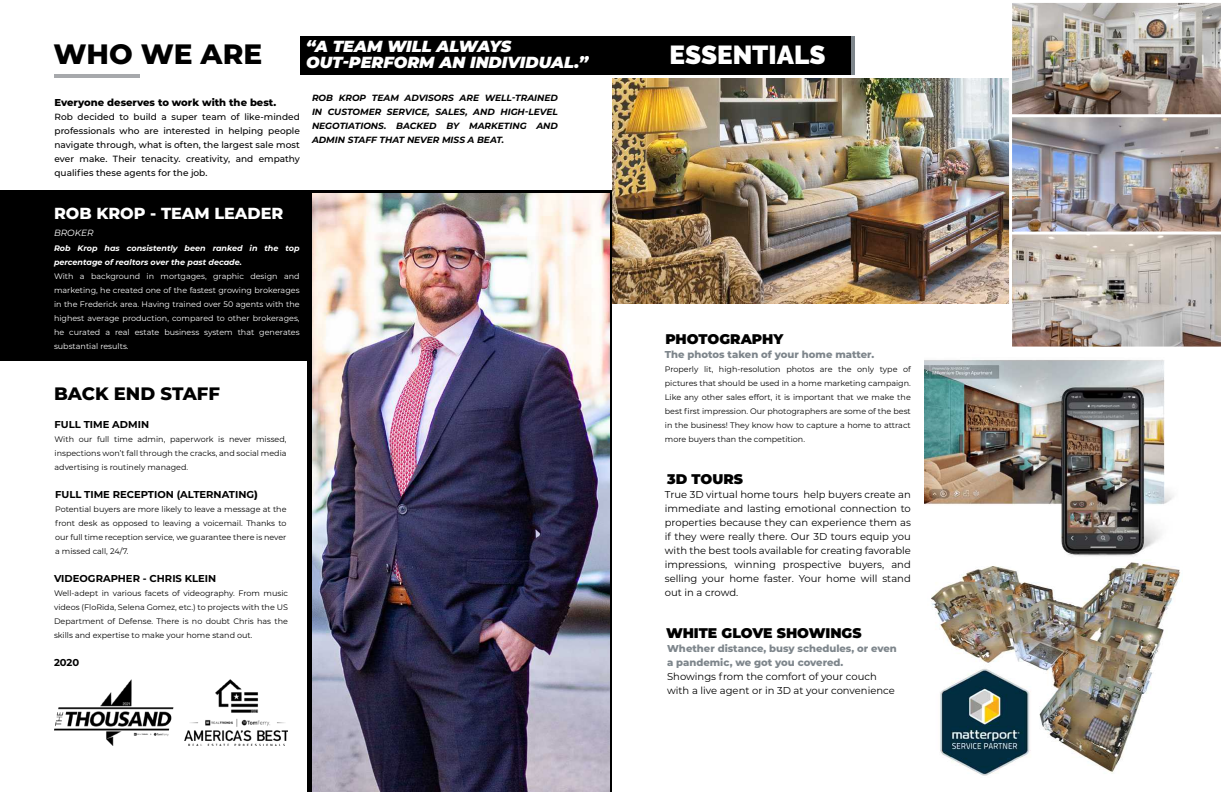
<style>
.page{position:relative;width:1224px;height:792px;background:#fff}
.page>*{position:absolute;margin:0;border:0;box-sizing:border-box;transform-origin:0 0}
.t1{font:800 28px "Montserrat";color:#000}
.t2{font:900 26px "Raleway";color:#fff}
.t3{font:800 18px "Montserrat";color:#000}
.t4{font:italic 900 16px "Montserrat";color:#fff}
.t5{font:800 16px "Montserrat";color:#fff}
.t6{font:900 14px "Montserrat";color:#000}
.t7{font:10px/14px "Montserrat";color:#000;text-align:justify}
.t8{font:800 10px/14px "Montserrat";color:#7e868c}
.t9{font:700 10px "Montserrat";color:#000}
.t10{font:800 10px "Montserrat";color:#000}
.t11{font:500 9px/14px "Montserrat";color:#000;text-align:justify}
.t12{font:italic 700 9px/14px "Montserrat";color:#000;text-align:justify}
.t13{font:italic 9px "Montserrat";color:#fff}
.t14{font:8px/14px "Montserrat";color:#000;text-align:justify}
.t15{font:8px/14px "Montserrat";color:#fff;text-align:justify}
.t16{font:italic 700 8px/14px "Montserrat";color:#fff}
.s1{font-weight:800}
</style>
<div class="page">
<img style="left:612px;top:78px;width:397px;height:226px">
<img style="left:924px;top:360px;width:250px;height:196px">
<img style="left:1013px;top:235px;width:207px;height:111px">
<div style="left:1009px;top:229px;width:215px;height:121px;border:3px solid #fff"></div>
<img style="left:1013px;top:4px;width:207px;height:110px">
<div style="left:1009px;top:0;width:215px;height:120px;border:3px solid #fff"></div>
<div style="left:0;top:190px;width:612px;height:171px;background:#000"></div>
<img style="left:312px;top:194px;width:297px;height:598px">
<div style="left:613px;top:36px;width:242px;height:38px;background:#000"></div>
<div style="left:300px;top:36px;width:313px;height:38px;background:#000"></div>
<hr style="left:851px;top:36px;width:4px;height:38px;background:#7e868c">
<hr style="left:54px;top:74px;width:86px;height:4px;background:#a7a9ac">
<img style="left:1013px;top:118px;width:207px;height:113px">
<div style="left:1009px;top:114px;width:215px;height:121px;border:3px solid #fff"></div>
<img style="left:931px;top:562px;width:250px;height:214px">
<img style="left:54px;top:679px;width:234px;height:66px">
<h3 class="t4" style="left:306px;top:34px;width:207px">“A TEAM WILL ALWAYS</h3>
<h1 class="t1" style="left:54px;top:34px;width:210px">WHO WE ARE</h1>
<h3 class="t4" style="left:306px;top:50px;width:284px">OUT-PERFORM AN INDIVIDUAL.”</h3>
<p class="t10" style="left:54px;top:95px;width:223px">Everyone deserves to work with the best.</p>
<p class="t11" style="left:54px;top:109px;width:247px">Rob decided to build a super team of like-minded professionals who are interested in helping people navigate through, what is often, the largest sale most ever make. Their tenacity. creativity, and empathy qualifies these agents for the job.</p>
<p class="t12" style="left:312px;top:90px;width:248px">ROB KROP TEAM ADVISORS ARE WELL-TRAINED IN CUSTOMER SERVICE, SALES, AND HIGH-LEVEL NEGOTIATIONS. BACKED BY MARKETING AND ADMIN STAFF THAT NEVER MISS A BEAT.</p>
<h3 class="t5" style="left:54px;top:202px;width:231px">ROB KROP - TEAM LEADER</h3>
<p class="t13" style="left:54px;top:226px;width:41px">BROKER</p>
<p class="t16" style="left:54px;top:241px;width:247px">Rob Krop has consistently been ranked in the top percentage of realtors over the past decade.</p>
<p class="t15" style="left:54px;top:269px;width:247px">With a background in mortgages, graphic design and marketing, he created one of the fastest growing brokerages in the Frederick area. Having trained over 50 agents with the highest average production, compared to other brokerages, he curated a real estate business system that generates substantial results.</p>
<h3 class="t3" style="left:54px;top:380px;width:168px">BACK END STAFF</h3>
<p class="t9" style="left:55px;top:417px;width:96px">FULL TIME ADMIN</p>
<p class="t14" style="left:55px;top:432px;width:233px">With our full time admin, paperwork is never missed, inspections won’t fall through the cracks, and social media advertising is routinely managed.</p>
<p class="t9" style="left:55px;top:487px;width:204px">FULL TIME RECEPTION (ALTERNATING<span class="s1">)</span></p>
<p class="t14" style="left:55px;top:502px;width:233px">Potential buyers are more likely to leave a message at the front desk as opposed to leaving a voicemail. Thanks to our full time reception service, we guarantee there is never a missed call, 24/7.</p>
<p class="t9" style="left:54px;top:571px;width:164px">VIDEOGRAPHER - CHRIS KLEIN</p>
<p class="t14" style="left:54px;top:586px;width:236px">Well-adept in various facets of videography. From music videos (FloRida, Selena Gomez, etc.) to projects with the US Department of Defense. There is no doubt Chris has the skills and expertise to make your home stand out.</p>
<p class="t9" style="left:54px;top:655px;width:27px">2020</p>
<h2 class="t2" style="left:670px;top:40px;width:157px">ESSENTIALS</h2>
<h3 class="t6" style="left:665px;top:329px;width:120px">PHOTOGRAPHY</h3>
<p class="t8" style="left:665px;top:347px;width:211px">The photos taken of your home matter.</p>
<p class="t14" style="left:665px;top:362px;width:248px">Properly lit, high-resolution photos are the only type of pictures that should be used in a home marketing campaign.<br>Like any other sales effort, it is important that we make the best first impression. Our photographers are some of the best in the business! They know how to capture a home to attract more buyers than the competition.</p>
<h3 class="t6" style="left:667px;top:469px;width:77px">3D TOURS</h3>
<p class="t7" style="left:665px;top:487px;width:248px">True 3D virtual home tours help buyers create an immediate and lasting emotional connection to properties because they can experience them as if they were really there. Our 3D tours equip you with the best tools available for creating favorable impressions, winning prospective buyers, and selling your home faster. Your home will stand out in a crowd.</p>
<h3 class="t6" style="left:666px;top:623px;width:197px">WHITE GLOVE SHOWINGS</h3>
<p class="t8" style="left:667px;top:641px;width:231px">Whether distance, busy schedules, or even a pandemic, we got you covered.</p>
<p class="t7" style="left:667px;top:669px;width:229px">Showings from the comfort of your couch with a live agent or in 3D at your convenience</p>
</div>
